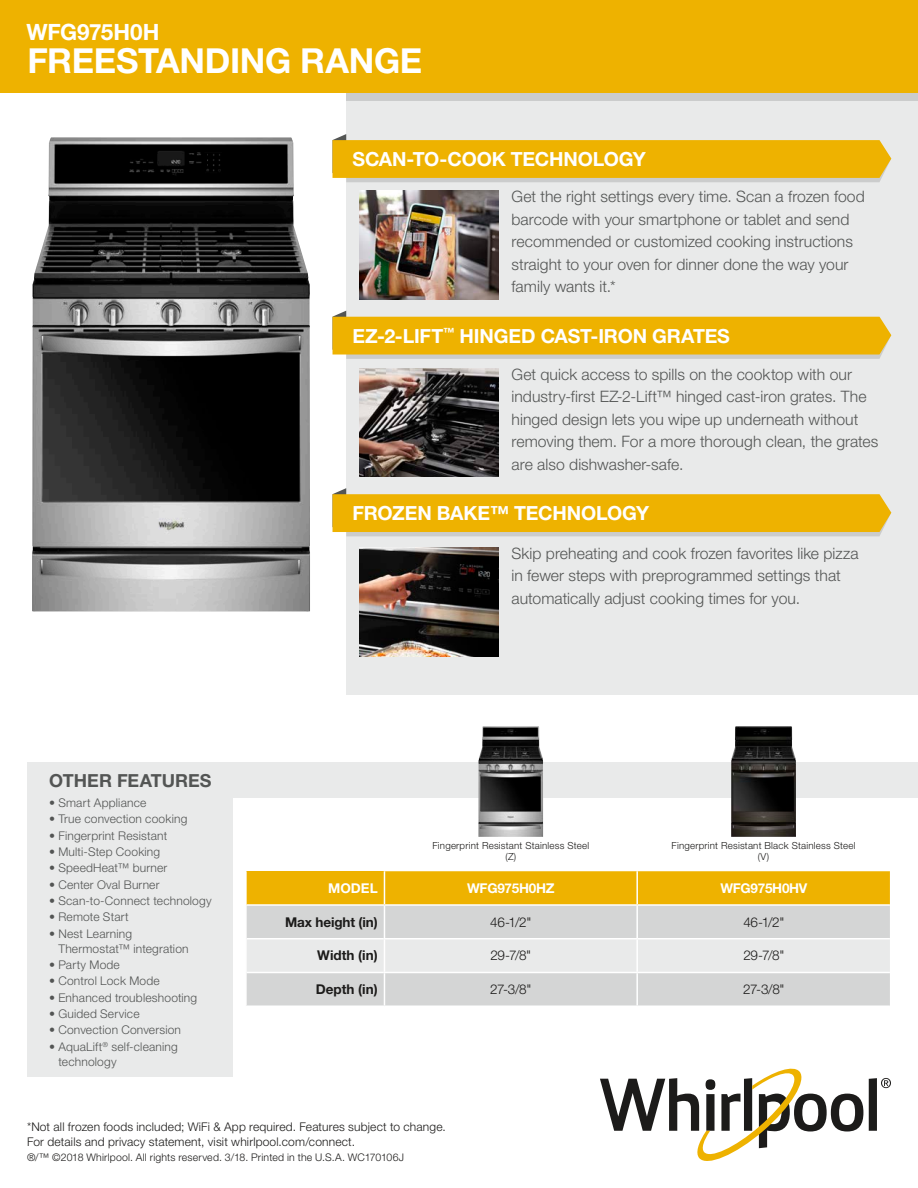
<style>
.page{position:relative;width:918px;height:1188px;background:#fff}
.page>*{position:absolute;margin:0;border:0;box-sizing:border-box;transform-origin:0 0}
.t1{font:700 34.5px "Helvetica Neue LT Std";letter-spacing:-.01em;color:#fff}
.t2{font:700 22.5px "Helvetica Neue LT Std";letter-spacing:-.005em;color:#fff}
.t3{font:700 19.5px "Helvetica Neue LT Std";letter-spacing:-.01em;color:#fff}
.t4{font:700 18px "Helvetica Neue LT Std";color:#535554}
.t5{font:300 15.75px/22.5px "Helvetica Neue LT Std";letter-spacing:.005em;color:#535554}
.t6{font:300 13.5px "Helvetica Neue LT Std";letter-spacing:-.02em;color:#1c1b1a}
.t7{font:700 13.5px "Helvetica Neue LT Std";color:#1c1b1a}
.t8{font:700 13.5px "Helvetica Neue LT Std";letter-spacing:-.02em;color:#fff}
.t9{font:300 12px/15px "Helvetica Neue LT Std";letter-spacing:.015em;color:#535554}
.t10{font:300 12px/15px "Helvetica Neue LT Std";letter-spacing:.015em;color:#1c1b1a}
.t11{font:300 10.5px "Helvetica Neue LT Std";letter-spacing:.015em;color:#1c1b1a}
.t12{font:300 9.75px/10.8px "Helvetica Neue LT Std";letter-spacing:.02em;color:#1c1b1a;text-align:center}
</style>
<div class="page">
<div style="left:27px;top:762px;width:891px;height:36px;background:#e9eaea"></div>
<div style="left:27px;top:779px;width:205px;height:297px;background:#e9eaea"></div>
<svg style="left:869px;top:1078px;width:22px;height:53px"></svg>
<svg style="left:600px;top:1069px;width:263px;height:92px"></svg>
<div style="left:346px;top:17px;width:572px;height:677px;background:#e9eaea"></div>
<div style="left:346px;top:8px;width:572px;height:92px;background:#cbcccc"></div>
<div style="left:0;top:0;width:918px;height:93px;background:#eeb200"></div>
<svg style="left:333px;top:134px;width:558px;height:48px;background:#eabb30"></svg>
<svg style="left:333px;top:311px;width:558px;height:48px;background:#eabb2f"></svg>
<svg style="left:333px;top:488px;width:558px;height:48px;background:#eabb30"></svg>
<img style="left:359px;top:191px;width:139px;height:108px">
<img style="left:359px;top:368px;width:139px;height:109px">
<img style="left:359px;top:548px;width:139px;height:108px">
<div style="left:246px;top:871px;width:138px;height:34px;background:#eeb200"></div>
<div style="left:385px;top:871px;width:505px;height:33px;background:#eeb200"></div>
<div style="left:247px;top:906px;width:643px;height:100px;background:#d4d5d5"></div>
<div style="left:247px;top:940px;width:643px;height:32px;background:#e9eaea"></div>
<hr style="left:636px;top:871px;width:2px;height:33px;background:#fff">
<hr style="left:245px;top:904px;width:139px;height:2px;background:#fff">
<hr style="left:384px;top:906px;width:1px;height:32px;background:#fff">
<hr style="left:636px;top:906px;width:2px;height:32px;background:#fff">
<hr style="left:384px;top:938px;width:253px;height:2px;background:#fff">
<hr style="left:384px;top:940px;width:1px;height:32px;background:#fff">
<hr style="left:637px;top:938px;width:253px;height:2px;background:#fff">
<hr style="left:636px;top:940px;width:2px;height:32px;background:#fff">
<hr style="left:384px;top:972px;width:253px;height:1px;background:#fff">
<hr style="left:384px;top:973px;width:1px;height:33px;background:#fff">
<hr style="left:637px;top:972px;width:253px;height:1px;background:#fff">
<hr style="left:636px;top:973px;width:2px;height:33px;background:#fff">
<hr style="left:247px;top:938px;width:137px;height:2px;background:#fff">
<hr style="left:247px;top:972px;width:137px;height:1px;background:#fff">
<hr style="left:245px;top:871px;width:2px;height:33px;background:#fff">
<img style="left:478px;top:726px;width:65px;height:111px">
<img style="left:731px;top:726px;width:65px;height:111px">
<img style="left:32px;top:137px;width:278px;height:475px">
<h2 class="t2" style="left:26px;top:18px;width:135px">WFG975H0H</h2>
<h1 class="t1" style="left:27px;top:39px;width:396px">FREESTANDING RANGE</h1>
<p class="t3" style="left:353px;top:147px;width:295px">SCAN-TO-COOK TECHNOLOGY</p>
<p class="t5" style="left:512px;top:185px;width:355px">Get the right settings every time. Scan a frozen food barcode with your smartphone or tablet and send recommended or customized cooking instructions straight to your oven for dinner done the way your family wants it.*</p>
<p class="t3" style="left:353px;top:324px;width:379px">EZ-2-LIFT<sup>™</sup> HINGED CAST-IRON GRATES</p>
<p class="t5" style="left:512px;top:362px;width:368px">Get quick access to spills on the cooktop with our industry-first EZ-2-Lift™ hinged cast-iron grates. The hinged design lets you wipe up underneath without removing them. For a more thorough clean, the grates are also dishwasher-safe.</p>
<p class="t3" style="left:353px;top:501px;width:298px">FROZEN BAKE™ TECHNOLOGY</p>
<p class="t4" style="left:49px;top:770px;width:164px">OTHER FEATURES</p>
<p class="t9" style="left:49px;top:795px;width:99px">• Smart Appliance</p>
<p class="t9" style="left:49px;top:811px;width:140px">• True convection cooking</p>
<p class="t9" style="left:49px;top:828px;width:120px">• Fingerprint Resistant</p>
<p class="t9" style="left:49px;top:844px;width:113px">• Multi-Step Cooking</p>
<p class="t9" style="left:49px;top:860px;width:120px">• SpeedHeat™ burner</p>
<p class="t9" style="left:49px;top:877px;width:112px">• Center Oval Burner</p>
<p class="t9" style="left:49px;top:893px;width:164px">• Scan-to-Connect technology</p>
<p class="t9" style="left:49px;top:909px;width:81px">• Remote Start</p>
<p class="t9" style="left:58px;top:926px;width:132px;text-indent:-9px">• Nest Learning<br>Thermostat™ integration</p>
<p class="t9" style="left:49px;top:957px;width:72px">• Party Mode</p>
<p class="t9" style="left:49px;top:973px;width:112px">• Control Lock Mode</p>
<p class="t9" style="left:49px;top:990px;width:150px">• Enhanced troubleshooting</p>
<p class="t9" style="left:49px;top:1006px;width:92px">• Guided Service</p>
<p class="t9" style="left:49px;top:1022px;width:134px">• Convection Conversion</p>
<p class="t9" style="left:58px;top:1039px;width:121px;text-indent:-9px">• AquaLift<sup>®</sup> self-cleaning technology</p>
<p class="t5" style="left:512px;top:542px;width:349px">Skip preheating and cook frozen favorites like pizza in fewer steps with preprogrammed settings that automatically adjust cooking times for you.</p>
<p class="t12" style="left:432px;top:840px;width:158px">Fingerprint Resistant Stainless Steel (Z)</p>
<p class="t12" style="left:672px;top:840px;width:185px">Fingerprint Resistant Black Stainless Steel (V)</p>
<p class="t8" style="left:328px;top:879px;width:51px">MODEL</p>
<p class="t8" style="left:467px;top:879px;width:89px">WFG975H0HZ</p>
<p class="t8" style="left:720px;top:879px;width:89px">WFG975H0HV</p>
<p class="t7" style="left:285px;top:914px;width:94px">Max height (in)</p>
<p class="t6" style="left:490px;top:914px;width:43px">46-1/2"</p>
<p class="t6" style="left:743px;top:914px;width:43px">46-1/2"</p>
<p class="t7" style="left:317px;top:947px;width:62px">Width (in)</p>
<p class="t6" style="left:490px;top:947px;width:42px">29-7/8"</p>
<p class="t6" style="left:743px;top:947px;width:42px">29-7/8"</p>
<p class="t7" style="left:316px;top:981px;width:63px">Depth (in)</p>
<p class="t6" style="left:490px;top:981px;width:43px">27-3/8"</p>
<p class="t6" style="left:743px;top:981px;width:43px">27-3/8"</p>
<p class="t10" style="left:27px;top:1119px;width:420px">*Not all frozen foods included; WiFi &amp; App required. Features subject to change.<br>For details and privacy statement, visit whirlpool.com/connect.</p>
<p class="t11" style="left:27px;top:1151px;width:379px">®/™ ©2018 Whirlpool. All rights reserved. 3/18. Printed in the U.S.A. WC170106J</p>
</div>
